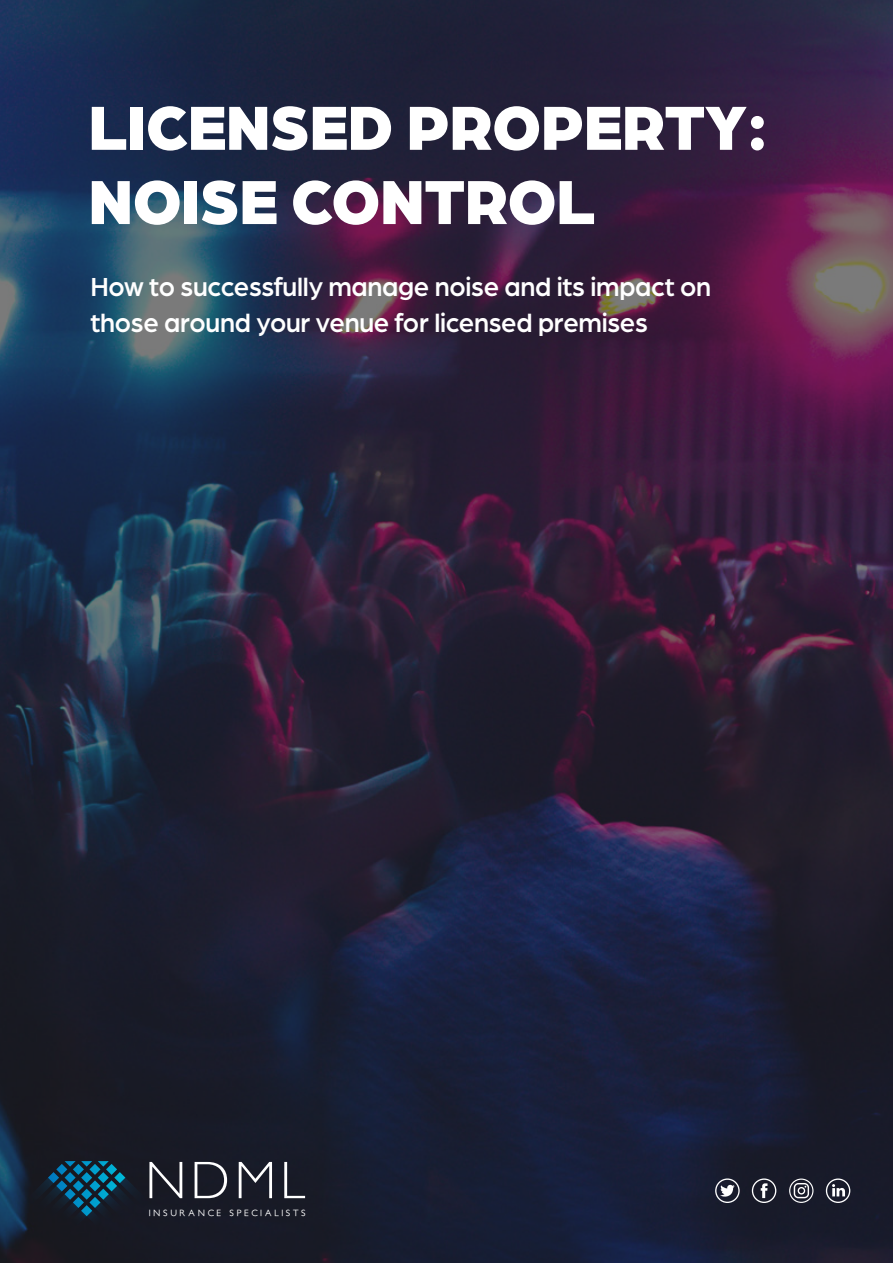
<style>
.page{position:relative;width:893px;height:1263px;background:#fff}
.page>*{position:absolute;margin:0;border:0;box-sizing:border-box;transform-origin:0 0}
.t1{font:900 66.3px/74.2px "Arboria";letter-spacing:-.01em;color:#fff}
.t2{font:300 53.1px "Petita";color:#fff}
.t3{font:500 27.75px/36px "Arboria";letter-spacing:-.01em;color:#fff}
.t4{font:500 9.15px "Petita";letter-spacing:.285em;color:#fff}
</style>
<div class="page">
<img style="left:0;top:0;width:893px;height:1263px">
<svg style="left:20px;top:1161px;width:133px;height:68px;background:#132c3c"></svg>
<svg style="left:715px;top:1178px;width:25px;height:25px"></svg>
<svg style="left:752px;top:1178px;width:24px;height:25px"></svg>
<svg style="left:789px;top:1178px;width:24px;height:25px"></svg>
<svg style="left:826px;top:1178px;width:24px;height:25px"></svg>
<h1 class="t1" style="left:88px;top:86px;width:681px">LICENSED PROPERTY:<br>NOISE CONTROL</h1>
<p class="t3" style="left:90px;top:267px;width:622px">How to successfully manage noise and its impact on those around your venue for licensed premises</p>
<h2 class="t2" style="left:145px;top:1149px;width:161px">NDML</h2>
<p class="t4" style="left:149px;top:1208px;width:158px">INSURANCE SPECIALISTS</p>
</div>
